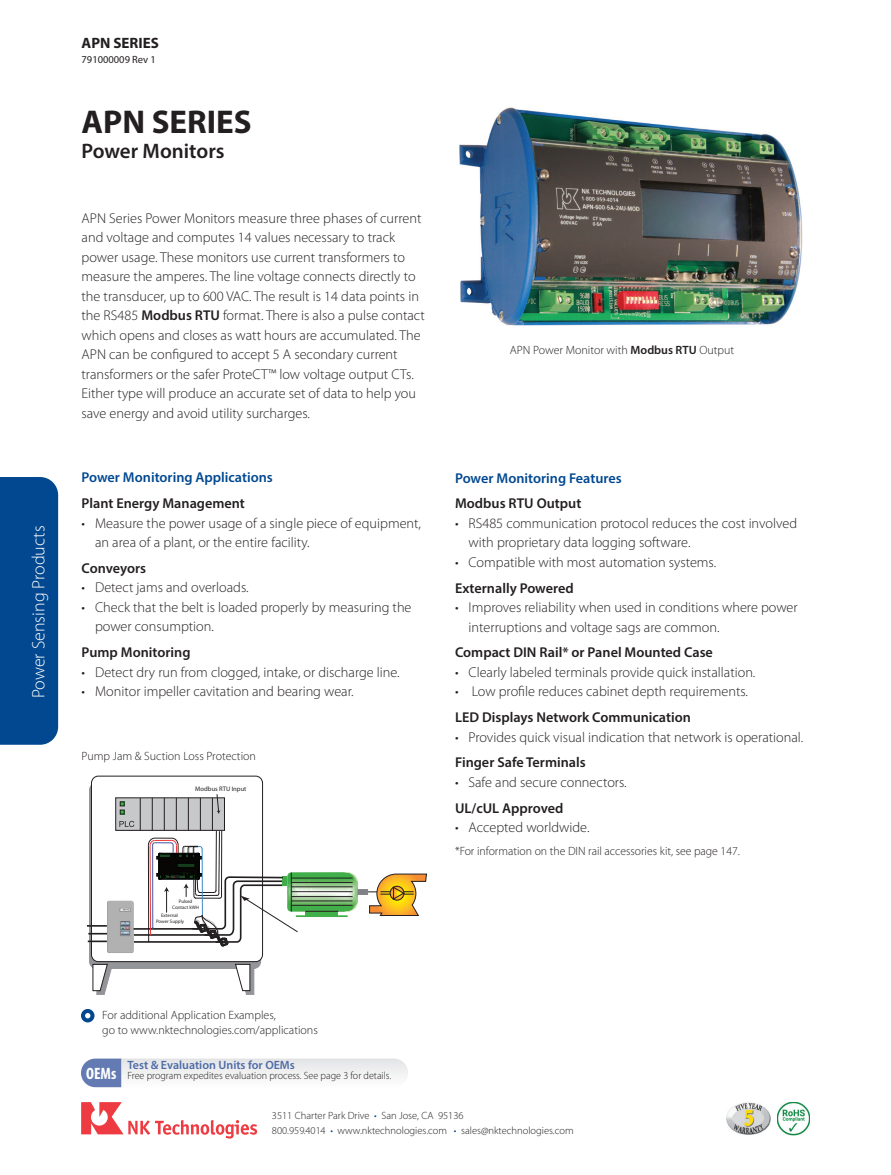
<style>
.page{position:relative;width:891px;height:1175px;background:#fff}
.page>*{position:absolute;margin:0;border:0;box-sizing:border-box;transform-origin:0 0}
.t1{font:700 33px "Myriad Pro";color:#231f20}
.t2{font:600 21px "Myriad Pro";color:#231f20}
.t3{font:300 18px "Myriad Pro";color:#fff}
.t4{font:700 condensed 16.5px "Myriad Pro";color:#fff}
.t5{font:700 15px "Myriad Pro";color:#231f20}
.t6{font:300 14.25px/19.5px "Myriad Pro";color:#231f20}
.t7{font:600 14.25px "Myriad Pro";color:#231f20}
.t8{font:600 14.25px "Myriad Pro";color:#014890}
.t9{font:300 12px/14.4px "Myriad Pro";color:#231f20}
.t10{font:600 12px "Myriad Pro";color:#4d6ba7}
.t11{font:300 10.5px/15px "Myriad Pro";color:#231f20}
.t12{font:300 10.5px "Myriad Pro";color:#231f20;scale:.96 1}
.t13{font:10.5px "Myriad Pro";color:#231f20}
.t14{font:6.6px "Myriad";color:#231f20}
.t15{font:4.95px/5.8px "Myriad";color:#231f20;text-align:center}
.s1{font-weight:600}
.s2{color:#014890}
</style>
<div class="page">
<div style="left:0;top:477px;width:58px;height:267px;background:#014890"></div>
<svg style="left:81px;top:1102px;width:176px;height:36px"></svg>
<svg style="left:81px;top:1058px;width:327px;height:29px"></svg>
<img style="left:726px;top:1102px;width:45px;height:32px">
<img style="left:777px;top:1102px;width:33px;height:33px">
<svg style="left:369px;top:873px;width:58px;height:43px"></svg>
<hr style="left:316px;top:891px;width:61px;height:1px;background:#231f20">
<div style="left:91px;top:776px;width:172px;height:186px;border:1px solid #231f20;border-radius:7px"></div>
<svg style="left:92px;top:963px;width:20px;height:31px"></svg>
<svg style="left:235px;top:963px;width:19px;height:31px"></svg>
<div style="left:116px;top:797px;width:108px;height:33px;background:#c7c8ca"></div>
<div style="left:115px;top:797px;width:110px;height:33px;border:1px solid #231f20"></div>
<hr style="left:140px;top:798px;width:1px;height:32px;background:#231f20">
<hr style="left:152px;top:797px;width:1px;height:33px;background:#231f20">
<hr style="left:164px;top:797px;width:1px;height:33px;background:#231f20">
<hr style="left:176px;top:797px;width:1px;height:33px;background:#231f20">
<hr style="left:188px;top:797px;width:1px;height:33px;background:#231f20">
<hr style="left:200px;top:797px;width:1px;height:33px;background:#231f20">
<hr style="left:212px;top:797px;width:1px;height:33px;background:#231f20">
<svg style="left:120px;top:801px;width:4px;height:13px"></svg>
<div style="left:357px;top:889px;width:11px;height:6px;background:#7e8083"></div>
<svg style="left:87px;top:925px;width:20px;height:1px"></svg>
<svg style="left:88px;top:932px;width:19px;height:2px"></svg>
<svg style="left:88px;top:940px;width:19px;height:2px"></svg>
<svg style="left:217px;top:794px;width:3px;height:20px"></svg>
<img style="left:107px;top:900px;width:26px;height:53px">
<svg style="left:119px;top:821px;width:239px;height:126px"></svg>
<div style="left:81px;top:1009px;width:13px;height:13px;background:#014890;border-radius:50%"></div>
<svg style="left:85px;top:1013px;width:5px;height:5px"></svg>
<img style="left:459px;top:107px;width:344px;height:219px">
<p class="t3" style="left:28px;top:698px;width:174px;rotate:-90deg">Power Sensing Products</p>
<p class="t5" style="left:82px;top:33px;width:79px">APN SERIES</p>
<p class="t13" style="left:82px;top:53px;width:76px">791000009 Rev 1</p>
<h1 class="t1" style="left:82px;top:100px;width:172px">APN SERIES</h1>
<h2 class="t2" style="left:82px;top:138px;width:145px">Power Monitors</h2>
<p class="t6" style="left:82px;top:208px;width:345px">APN Series Power Monitors measure three phases of current and voltage and computes 14 values necessary to track power usage. These monitors use current transformers to measure the amperes. The line voltage connects directly to the transducer, up to 600 VAC. The result is 14 data points in the RS485 <span class="s1">Modbus RTU</span> format. There is also a pulse contact which opens and closes as watt hours are accumulated. The APN can be configured to accept 5 A secondary current transformers or the safer ProteCT™ low voltage output CTs.<br>Either type will produce an accurate set of data to help you save energy and avoid utility surcharges.</p>
<p class="t8" style="left:82px;top:468px;width:193px">Power Monitoring Applications</p>
<p class="t7" style="left:82px;top:494px;width:165px">Plant Energy Management</p>
<p class="t6" style="left:95px;top:513px;width:328px;text-indent:-13px">• Measure the power usage of a single piece of equipment, an area of a plant, or the entire facility.</p>
<p class="t7" style="left:82px;top:559px;width:66px">Conveyors</p>
<p class="t6" style="left:82px;top:578px;width:169px">• Detect jams and overloads.</p>
<p class="t6" style="left:95px;top:597px;width:318px;text-indent:-13px">• Check that the belt is loaded properly by measuring the power consumption.</p>
<p class="t7" style="left:82px;top:643px;width:110px">Pump Monitoring</p>
<p class="t6" style="left:82px;top:662px;width:320px">• Detect dry run from clogged, intake, or discharge line.</p>
<p class="t6" style="left:82px;top:681px;width:274px">• Monitor impeller cavitation and bearing wear.</p>
<p class="t9" style="left:82px;top:748px;width:176px">Pump Jam &amp; Suction Loss Protection</p>
<p class="t14" style="left:195px;top:785px;width:53px">Modbus RTU Input</p>
<p class="t15" style="left:172px;top:898px;width:28px">Pulsed<br>Contact kWH</p>
<p class="t15" style="left:156px;top:912px;width:30px">External<br>Power Supply</p>
<p class="t9" style="left:510px;top:343px;width:226px">APN Power Monitor with <span class="s1">Modbus RTU</span> Output</p>
<p class="t8" style="left:455px;top:468px;width:168px">Power Monitoring Features</p>
<p class="t7" style="left:455px;top:494px;width:128px">Modbus RTU Output</p>
<p class="t6" style="left:469px;top:513px;width:330px;text-indent:-13px">• RS485 communication protocol reduces the cost involved with proprietary data logging software.</p>
<p class="t6" style="left:455px;top:552px;width:263px">• Compatible with most automation systems.</p>
<p class="t7" style="left:455px;top:578px;width:120px">Externally Powered</p>
<p class="t6" style="left:469px;top:597px;width:331px;text-indent:-13px">• Improves reliability when used in conditions where power interruptions and voltage sags are common.</p>
<p class="t7" style="left:455px;top:643px;width:259px">Compact DIN Rail* or Panel Mounted Case</p>
<p class="t6" style="left:455px;top:662px;width:302px">• Clearly labeled terminals provide quick installation.</p>
<p class="t6" style="left:455px;top:681px;width:294px">• Low profile reduces cabinet depth requirements.</p>
<p class="t7" style="left:455px;top:708px;width:237px">LED Displays Network Communication</p>
<p class="t6" style="left:455px;top:727px;width:350px">• Provides quick visual indication that network is operational.</p>
<p class="t7" style="left:455px;top:753px;width:132px">Finger Safe Terminals</p>
<p class="t6" style="left:455px;top:772px;width:173px">• Safe and secure connectors.</p>
<p class="t7" style="left:455px;top:798px;width:110px">UL/cUL Approved</p>
<p class="t6" style="left:455px;top:817px;width:136px">• Accepted worldwide.</p>
<p class="t9" style="left:455px;top:843px;width:286px">*For information on the DIN rail accessories kit, see page 147.</p>
<p class="t9" style="left:102px;top:1008px;width:217px">For additional Application Examples,<br>go to www.nktechnologies.com/applications</p>
<p class="t4" style="left:86px;top:1063px;width:32px">OEMs</p>
<p class="t10" style="left:128px;top:1057px;width:169px">Test &amp; Evaluation Units for OEMs</p>
<p class="t12" style="left:128px;top:1069px;width:276px">Free program expedites evaluation process. See page 3 for details.</p>
<p class="t11" style="left:272px;top:1108px;width:303px">3511 Charter Park Drive <span class="s2">•</span> San Jose, CA 95136<br>800.959.4014 <span class="s2">•</span> www.nktechnologies.com <span class="s2">•</span> sales@nktechnologies.com</p>
</div>
